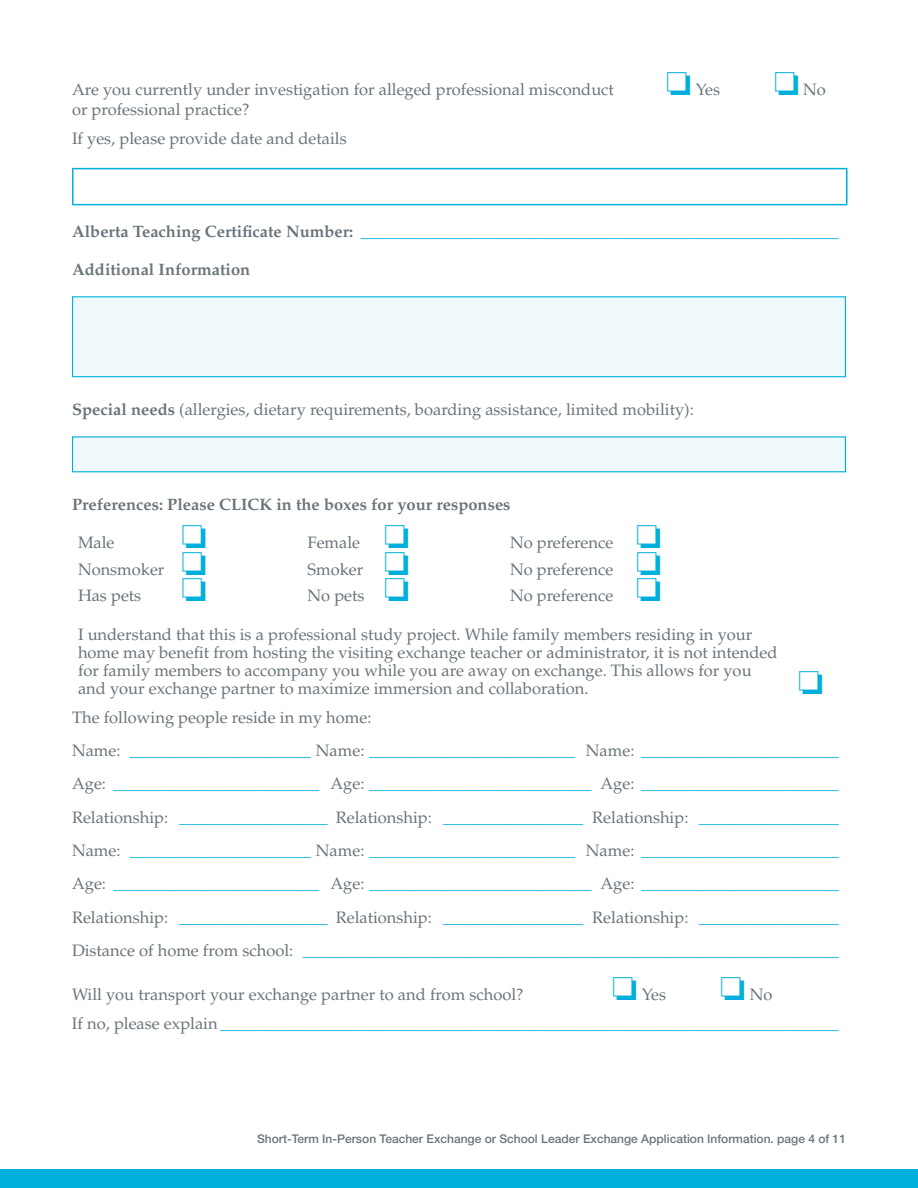
<style>
.page{position:relative;width:918px;height:1188px;background:#fff}
.page>*{position:absolute;margin:0;border:0;box-sizing:border-box;transform-origin:0 0}
.Body_no_indent{font:16.5px "Palatino LT Std";color:#00afdb}
.Body_no_indent-2{font:16.5px/18px "Palatino LT Std";color:#6a747b}
.Body_no_indent-3{font:700 16.5px "Palatino LT Std";color:#6a747b}
.t1{font:500 12px "Helvetica Neue LT Std";color:#6a747b}
.s1{color:#00afdb}
.s2{font-weight:700;color:#6a747b}
.s3{font-weight:700}
.s4{color:#6a747b}
</style>
<div class="page">
<div style="left:0;top:1169px;width:918px;height:19px;background:#00afdb"></div>
<hr style="left:72px;top:168px;width:776px;height:1px;background:#00afdb">
<hr style="left:72px;top:169px;width:2px;height:35px;background:#00afdb">
<hr style="left:846px;top:169px;width:2px;height:35px;background:#00afdb">
<hr style="left:72px;top:204px;width:776px;height:1px;background:#00afdb">
<div style="left:72px;top:296px;width:774px;height:81px;background:#eff9fc;border:1px solid #00afdb"></div>
<div style="left:72px;top:436px;width:774px;height:36px;background:#eff9fc;border:1px solid #00afdb"></div>
<p class="Body_no_indent-2" style="left:72px;top:81px;width:544px">Are you currently under investigation for alleged professional misconduct</p>
<p class="Body_no_indent-2" style="left:666px;top:81px;width:56px"><span class="s1">❏</span> Yes</p>
<p class="Body_no_indent-2" style="left:774px;top:81px;width:53px"><span class="s1">❏</span> No</p>
<p class="Body_no_indent-2" style="left:72px;top:101px;width:179px">or professional practice?</p>
<p class="Body_no_indent-2" style="left:72px;top:130px;width:276px">If yes, please provide date and details</p>
<p class="Body_no_indent" style="left:72px;top:222px;width:769px"><span class="s2">Alberta Teaching Certificate Number:</span> __________________________________________________________</p>
<p class="Body_no_indent-3" style="left:72px;top:260px;width:180px">Additional Information</p>
<p class="Body_no_indent-2" style="left:72px;top:401px;width:623px"><span class="s3">Special needs</span> (allergies, dietary requirements, boarding assistance, limited mobility):</p>
<p class="Body_no_indent-3" style="left:72px;top:495px;width:440px">Preferences: Please CLICK in the boxes for your responses</p>
<p class="Body_no_indent-2" style="left:78px;top:534px;width:38px">Male</p>
<p class="Body_no_indent-2" style="left:308px;top:534px;width:54px">Female</p>
<p class="Body_no_indent-2" style="left:510px;top:534px;width:105px">No preference</p>
<p class="Body_no_indent-2" style="left:78px;top:560px;width:88px">Nonsmoker</p>
<p class="Body_no_indent-2" style="left:308px;top:560px;width:57px">Smoker</p>
<p class="Body_no_indent-2" style="left:510px;top:560px;width:105px">No preference</p>
<p class="Body_no_indent-2" style="left:78px;top:587px;width:65px">Has pets</p>
<p class="Body_no_indent-2" style="left:308px;top:587px;width:59px">No pets</p>
<p class="Body_no_indent-2" style="left:510px;top:587px;width:105px">No preference</p>
<p class="Body_no_indent-2" style="left:78px;top:626px;width:701px">I understand that this is a professional study project. While family members residing in your home may benefit from hosting the visiting exchange teacher or administrator, it is not intended for family members to accompany you while you are away on exchange. This allows for you and your exchange partner to maximize immersion and collaboration.</p>
<p class="Body_no_indent-2" style="left:72px;top:708px;width:301px">The following people reside in my home:</p>
<p class="Body_no_indent" style="left:72px;top:741px;width:769px"><span class="s4">Name:</span> ______________________ <span class="s4">Name:</span> _________________________ <span class="s4">Name:</span> ________________________</p>
<p class="Body_no_indent" style="left:72px;top:774px;width:769px"><span class="s4">Age:</span> _________________________ <span class="s4">Age:</span> ___________________________ <span class="s4">Age:</span> ________________________</p>
<p class="Body_no_indent" style="left:72px;top:807px;width:769px"><span class="s4">Relationship:</span> __________________ <span class="s4">Relationship:</span> _________________ <span class="s4">Relationship:</span> _________________</p>
<p class="Body_no_indent" style="left:72px;top:841px;width:769px"><span class="s4">Name:</span> ______________________ <span class="s4">Name:</span> _________________________ <span class="s4">Name:</span> ________________________</p>
<p class="Body_no_indent" style="left:72px;top:874px;width:769px"><span class="s4">Age:</span> _________________________ <span class="s4">Age:</span> ___________________________ <span class="s4">Age:</span> ________________________</p>
<p class="Body_no_indent" style="left:72px;top:907px;width:769px"><span class="s4">Relationship:</span> __________________ <span class="s4">Relationship:</span> _________________ <span class="s4">Relationship:</span> _________________</p>
<p class="Body_no_indent" style="left:72px;top:941px;width:769px"><span class="s4">Distance of home from school:</span> _________________________________________________________________</p>
<p class="Body_no_indent-2" style="left:72px;top:986px;width:453px">Will you transport your exchange partner to and from school?</p>
<p class="Body_no_indent-2" style="left:612px;top:986px;width:56px"><span class="s1">❏</span> Yes</p>
<p class="Body_no_indent-2" style="left:720px;top:986px;width:54px"><span class="s1">❏</span> No</p>
<p class="Body_no_indent" style="left:72px;top:1013px;width:769px"><span class="s4">If no, please explain</span> ___________________________________________________________________________</p>
<p class="t1" style="left:257px;top:1131px;width:590px">Short-Term In-Person Teacher Exchange or School Leader Exchange Application Information. page 4 of 11</p>
</div>
